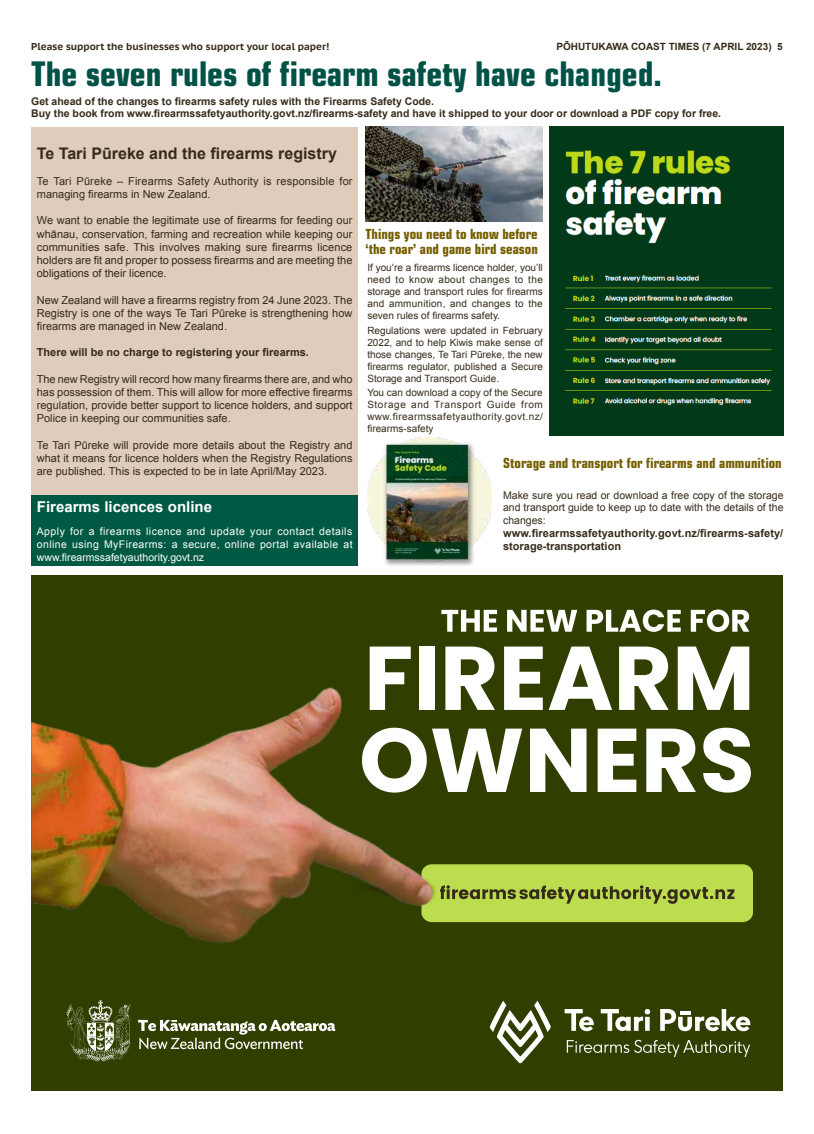
<style>
.page{position:relative;width:814px;height:1134px;background:#fff}
.page>*{position:absolute;margin:0;border:0;box-sizing:border-box;transform-origin:0 0}
.t1{font:700 condensed 34px "Eurostile";color:#005246}
.t2{font:700 16px "Arial";color:#362b1a}
.t3{font:700 15px "Arial";color:#fff}
.t4{font:700 condensed 14px/15px "Eurostile";color:#765f00}
.t5{font:11px/13.2px "Arial";color:#362b1a;text-align:justify}
.t6{font:700 11px/13.2px "Arial";color:#362b1a}
.t7{font:700 10.5px/12.6px "Arial";color:#362b1a}
.t8{font:10.5px/12.6px "Arial";color:#fff;text-align:justify}
.t9{font:10.5px/12.6px "Arial";color:#362b1a;text-align:justify}
.t10{font:10px/12px "Arial";letter-spacing:.005em;color:#362b1a;text-align:justify}
.t11{font:700 10px "PT Sans Caption";color:#362b1a}
.t12{font:700 10px "Arial";color:#362b1a}
</style>
<div class="page">
<div style="left:31px;top:575px;width:751px;height:516px;background:#303f00"></div>
<svg style="left:474px;top:864px;width:279px;height:58px;background:#aecb47"></svg>
<svg style="left:441px;top:610px;width:56px;height:22px"></svg>
<svg style="left:507px;top:610px;width:70px;height:22px"></svg>
<svg style="left:586px;top:610px;width:94px;height:22px"></svg>
<svg style="left:690px;top:609px;width:59px;height:23px"></svg>
<svg style="left:474px;top:646px;width:21px;height:64px"></svg>
<svg style="left:504px;top:646px;width:38px;height:64px"></svg>
<svg style="left:548px;top:646px;width:64px;height:64px"></svg>
<svg style="left:619px;top:646px;width:49px;height:64px"></svg>
<svg style="left:677px;top:646px;width:72px;height:64px"></svg>
<svg style="left:474px;top:728px;width:48px;height:64px"></svg>
<svg style="left:530px;top:729px;width:56px;height:63px"></svg>
<svg style="left:597px;top:729px;width:39px;height:63px"></svg>
<svg style="left:646px;top:729px;width:50px;height:63px"></svg>
<svg style="left:703px;top:728px;width:47px;height:65px"></svg>
<img style="left:31px;top:631px;width:443px;height:312px">
<svg style="left:490px;top:1001px;width:61px;height:62px"></svg>
<svg style="left:566px;top:1040px;width:184px;height:17px"></svg>
<svg style="left:564px;top:1009px;width:29px;height:22px"></svg>
<svg style="left:600px;top:1009px;width:50px;height:22px"></svg>
<svg style="left:660px;top:1009px;width:90px;height:22px"></svg>
<hr style="left:679px;top:1011px;width:11px;height:4px;background:#fff">
<svg style="left:138px;top:1020px;width:197px;height:29px"></svg>
<svg style="left:66px;top:1000px;width:65px;height:62px"></svg>
<div style="left:31px;top:127px;width:327px;height:369px;background:#dfccbb"></div>
<div style="left:31px;top:495px;width:327px;height:71px;background:#005943"></div>
<img style="left:549px;top:127px;width:234px;height:309px">
<img style="left:365px;top:127px;width:178px;height:94px">
<img style="left:367px;top:437px;width:124px;height:129px">
<p class="t11" style="left:31px;top:40px;width:299px">Please support the businesses who support your local paper!</p>
<p class="t12" style="left:556px;top:40px;width:228px">PŌHUTUKAWA COAST TIMES (7 APRIL 2023) 5</p>
<h1 class="t1" style="left:31px;top:54px;width:632px">The seven rules of firearm safety have changed.</h1>
<p class="t7" style="left:31px;top:95px;width:691px">Get ahead of the changes to firearms safety rules with the Firearms Safety Code.<br>Buy the book from www.firearmssafetyauthority.govt.nz/firearms-safety and have it shipped to your door or download a PDF copy for free.</p>
<h2 class="t2" style="left:37px;top:143px;width:301px">Te Tari Pūreke and the firearms registry</h2>
<p class="t5" style="left:37px;top:174px;width:317px">Te Tari Pūreke – Firearms Safety Authority is responsible for managing firearms in New Zealand.</p>
<p class="t5" style="left:37px;top:214px;width:317px">We want to enable the legitimate use of firearms for feeding our whānau, conservation, farming and recreation while keeping our communities safe. This involves making sure firearms licence holders are fit and proper to possess firearms and are meeting the obligations of their licence.</p>
<p class="t5" style="left:37px;top:293px;width:317px">New Zealand will have a firearms registry from 24 June 2023. The Registry is one of the ways Te Tari Pūreke is strengthening how firearms are managed in New Zealand.</p>
<p class="t6" style="left:37px;top:346px;width:274px">There will be no charge to registering your firearms.</p>
<p class="t5" style="left:37px;top:372px;width:317px">The new Registry will record how many firearms there are, and who has possession of them. This will allow for more effective firearms regulation, provide better support to licence holders, and support Police in keeping our communities safe.</p>
<p class="t5" style="left:37px;top:438px;width:317px">Te Tari Pūreke will provide more details about the Registry and what it means for licence holders when the Registry Regulations are published. This is expected to be in late April/May 2023.</p>
<h3 class="t3" style="left:37px;top:497px;width:177px">Firearms licences online</h3>
<p class="t8" style="left:37px;top:525px;width:317px">Apply for a firearms licence and update your contact details online using MyFirearms: a secure, online portal available at www.firearmssafetyauthority.govt.nz</p>
<p class="t4" style="left:365px;top:226px;width:174px">Things you need to know before ‘the roar’ and game bird season</p>
<p class="t10" style="left:367px;top:261px;width:177px">If you’re a firearms licence holder, you’ll need to know about changes to the storage and transport rules for firearms and ammunition, and changes to the seven rules of firearms safety.</p>
<p class="t10" style="left:367px;top:324px;width:177px">Regulations were updated in February 2022, and to help Kiwis make sense of those changes, Te Tari Pūreke, the new firearms regulator, published a Secure Storage and Transport Guide.</p>
<p class="t10" style="left:367px;top:387px;width:177px">You can download a copy of the Secure Storage and Transport Guide from www.firearmssafetyauthority.govt.nz/ firearms-safety</p>
<p class="t4" style="left:503px;top:455px;width:280px">Storage and transport for firearms and ammunition</p>
<p class="t9" style="left:503px;top:489px;width:282px">Make sure you read or download a free copy of the storage and transport guide to keep up to date with the details of the changes:</p>
<p class="t6" style="left:503px;top:527px;width:282px">www.firearmssafetyauthority.govt.nz/firearms-safety/ storage-transportation</p>
</div>
